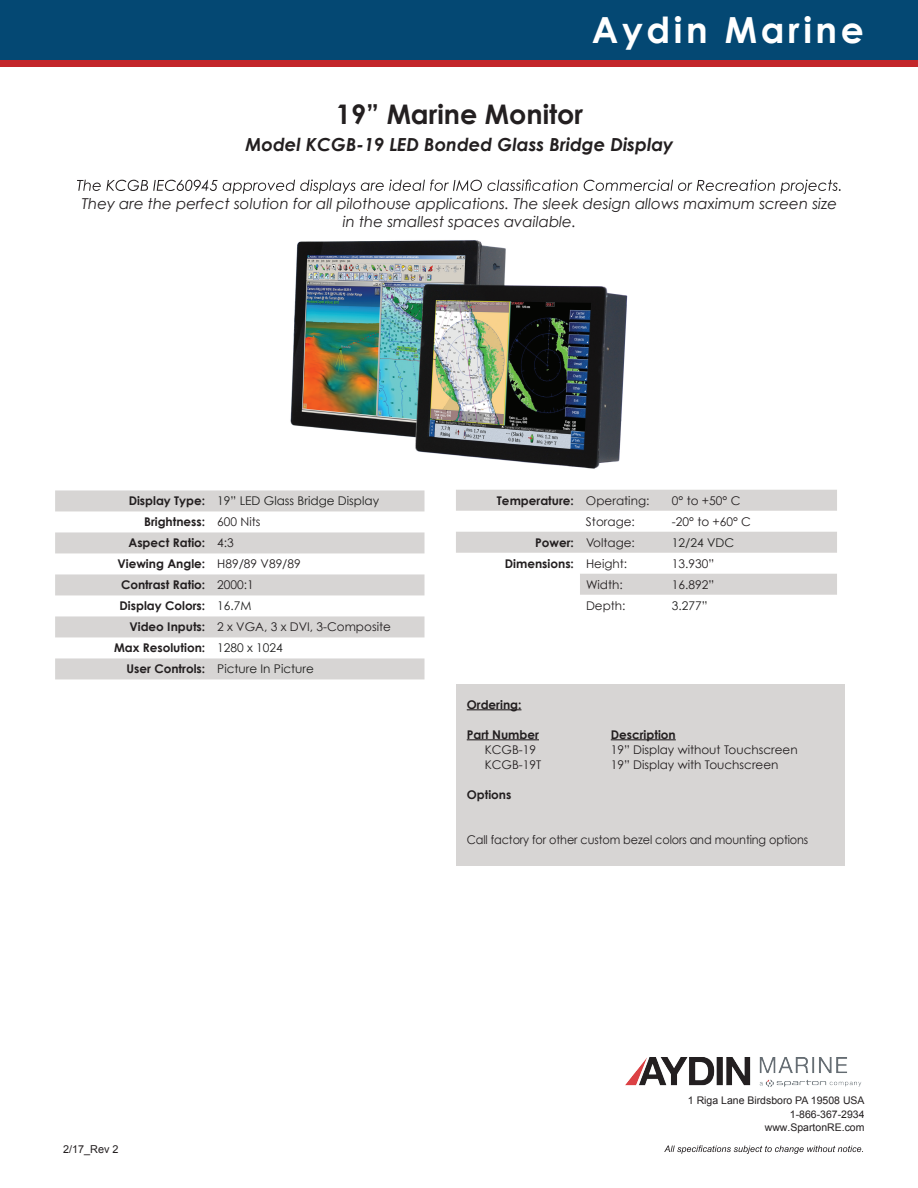
<style>
.page{position:relative;width:918px;height:1188px;background:#fff}
.page>*{position:absolute;margin:0;border:0;box-sizing:border-box;transform-origin:0 0}
.t1{font:700 36px "Century Gothic";letter-spacing:.1em;color:#fff}
.t2{font:700 27px "Century Gothic";color:#231f20}
.t3{font:italic 700 18px "Century Gothic";color:#231f20}
.t4{font:italic 15px/18px "Century Gothic";color:#231f20;text-align:center}
.t5{font:700 12px "Century Gothic";color:#231f20}
.t6{font:12px "Century Gothic";color:#231f20}
.t7{font:12px "Century Gothic";color:#1f1f1e}
.t8{font:12px "Century Gothic";color:#231f20;scale:.94 1}
.t9{font:10.95px "Arial";color:#231f20}
.t10{font:10.5px/13.5px "Arial";color:#231f20;text-align:right}
.s1{font-weight:700;color:#231f20}
.s2{font-weight:400}
.s3{font-weight:400;color:#1f1f1e}
.s4{font-weight:700}
</style>
<div class="page">
<div style="left:456px;top:685px;width:389px;height:181px;background:#d7d5d4"></div>
<hr style="left:467px;top:709px;width:54px;height:1px;background:#231f20">
<hr style="left:467px;top:739px;width:72px;height:1px;background:#231f20">
<hr style="left:611px;top:739px;width:65px;height:1px;background:#231f20">
<svg style="left:55px;top:490px;width:369px;height:189px;fill:#d7d5d4"></svg>
<svg style="left:456px;top:490px;width:381px;height:105px"></svg>
<div style="left:0;top:0;width:918px;height:61px;background:#044873"></div>
<div style="left:0;top:61px;width:918px;height:6px;background:#c3262a"></div>
<svg style="left:664px;top:1145px;width:199px;height:9px"></svg>
<img style="left:625px;top:1057px;width:237px;height:30px">
<img style="left:290px;top:240px;width:338px;height:229px">
<svg style="left:77px;top:179px;width:764px;height:15px"></svg>
<h1 class="t1" style="left:592px;top:3px;width:273px">Aydin Marine</h1>
<h2 class="t2" style="left:336px;top:93px;width:249px">19” Marine Monitor</h2>
<h3 class="t3" style="left:245px;top:131px;width:430px">Model KCGB-19 LED Bonded Glass Bridge Display</h3>
<p class="t4" style="left:82px;top:194px;width:757px">They are the perfect solution for all pilothouse applications. The sleek design allows maximum screen size in the smallest spaces available.</p>
<p class="t7" style="left:129px;top:493px;width:252px"><span class="s1">Display Type:</span> 19” LED Glass Bridge Display</p>
<p class="t5" style="left:144px;top:513px;width:118px">Brightness: <span class="s2">600 Nits</span></p>
<p class="t5" style="left:128px;top:534px;width:107px">Aspect Ratio: <span class="s2">4:3</span></p>
<p class="t5" style="left:117px;top:555px;width:185px">Viewing Angle: <span class="s2">H89/89 V89/89</span></p>
<p class="t5" style="left:121px;top:576px;width:134px">Contrast Ratio: <span class="s2">2000:1</span></p>
<p class="t5" style="left:120px;top:597px;width:133px">Display Colors: <span class="s3">16.7M</span></p>
<p class="t6" style="left:129px;top:619px;width:263px"><span class="s4">Video Inputs:</span> 2 x VGA, 3 x DVI, 3-Composite</p>
<p class="t5" style="left:114px;top:639px;width:170px">Max Resolution: <span class="s3">1280 x 1024</span></p>
<p class="t7" style="left:127px;top:661px;width:189px"><span class="s1">User Controls:</span> Picture In Picture</p>
<p class="t5" style="left:497px;top:491px;width:154px">Temperature: <span class="s2">Operating:</span></p>
<p class="t6" style="left:672px;top:492px;width:70px">0° to +50° C</p>
<p class="t6" style="left:586px;top:513px;width:50px">Storage:</p>
<p class="t6" style="left:672px;top:513px;width:81px">-20° to +60° C</p>
<p class="t6" style="left:535px;top:534px;width:101px"><span class="s4">Power:</span> Voltage:</p>
<p class="t7" style="left:672px;top:534px;width:64px">12/24 VDC</p>
<p class="t5" style="left:505px;top:554px;width:124px">Dimensions: <span class="s2">Height:</span></p>
<p class="t6" style="left:672px;top:555px;width:44px">13.930”</p>
<p class="t6" style="left:586px;top:576px;width:38px">Width:</p>
<p class="t6" style="left:672px;top:576px;width:44px">16.892”</p>
<p class="t6" style="left:586px;top:597px;width:41px">Depth:</p>
<p class="t7" style="left:672px;top:597px;width:37px">3.277”</p>
<p class="t5" style="left:467px;top:695px;width:56px">Ordering:</p>
<p class="t5" style="left:467px;top:725px;width:74px">Part Number</p>
<p class="t5" style="left:611px;top:725px;width:67px">Description</p>
<p class="t6" style="left:485px;top:741px;width:53px">KCGB-19</p>
<p class="t6" style="left:611px;top:741px;width:188px">19” Display without Touchscreen</p>
<p class="t6" style="left:485px;top:756px;width:58px">KCGB-19T</p>
<p class="t6" style="left:611px;top:756px;width:169px">19” Display with Touchscreen</p>
<p class="t5" style="left:467px;top:785px;width:46px">Options</p>
<p class="t8" style="left:467px;top:831px;width:365px">Call factory for other custom bezel colors and mounting options</p>
<p class="t9" style="left:63px;top:1142px;width:57px">2/17_Rev 2</p>
<p class="t10" style="left:688px;top:1093px;width:178px">1 Riga Lane Birdsboro PA 19508 USA<br>1-866-367-2934 www.SpartonRE.com</p>
</div>
